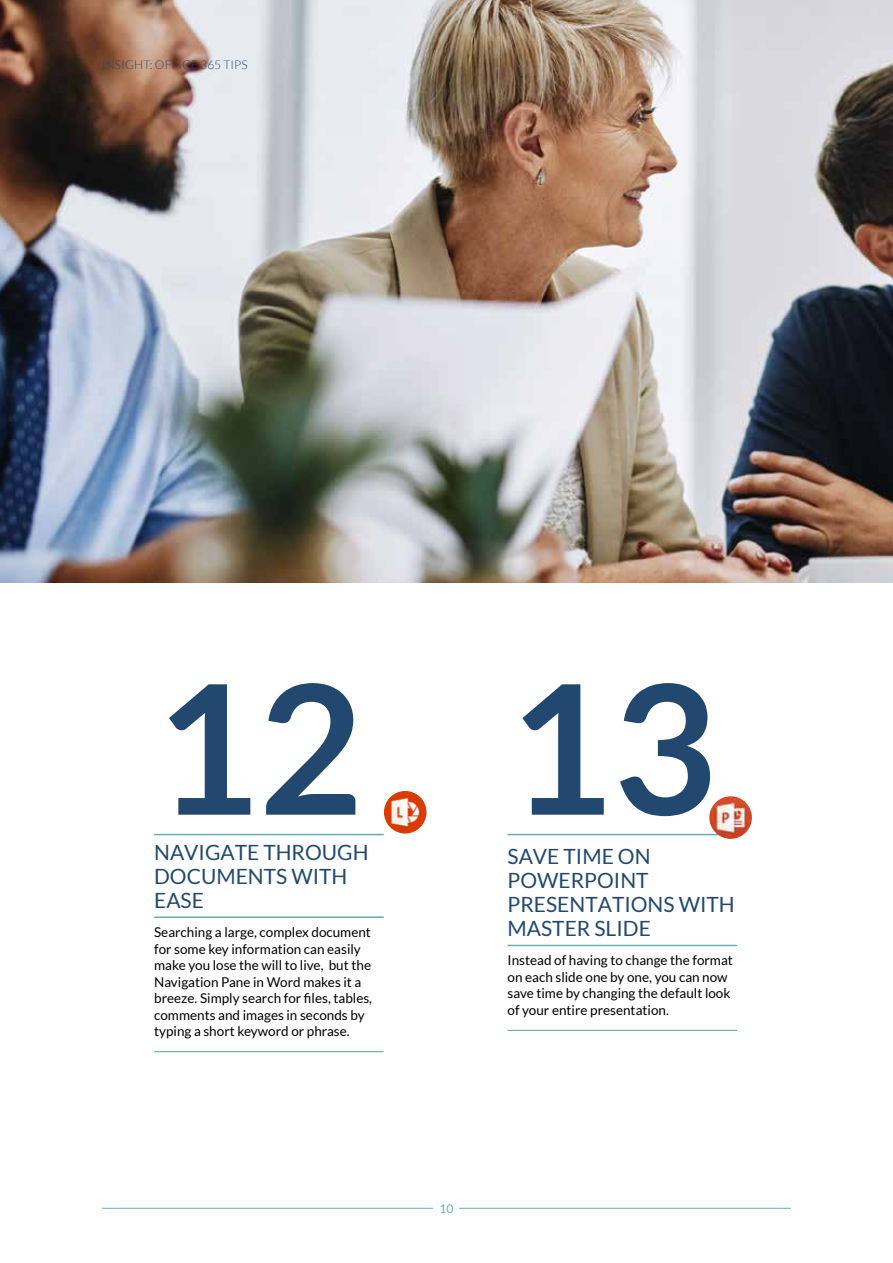
<style>
.page{position:relative;width:893px;height:1263px;background:#fff}
.page>*{position:absolute;margin:0;border:0;box-sizing:border-box;transform-origin:0 0}
.t1{font:700 180px "Lato";color:#22486f}
.t2{font:21px/24px "Lato";color:#22486f}
.t3{font:13.5px/16.5px "Lato";color:#000}
.t4{font:300 12px "Lato";letter-spacing:.01em;color:#22486f}
.t5{font:12px "Lato";color:#61b0b4}
</style>
<div class="page">
<hr style="left:102px;top:1208px;width:689px;height:1px;background:#61b0b4">
<div style="left:434px;top:1202px;width:25px;height:13px;background:#fff"></div>
<hr style="left:154px;top:834px;width:230px;height:1px;background:#61b0b4">
<hr style="left:154px;top:916px;width:230px;height:2px;background:#61b0b4">
<hr style="left:154px;top:1051px;width:230px;height:1px;background:#61b0b4">
<img style="left:0;top:0;width:893px;height:582px">
<hr style="left:508px;top:834px;width:229px;height:1px;background:#61b0b4">
<hr style="left:508px;top:945px;width:229px;height:1px;background:#61b0b4">
<hr style="left:508px;top:1030px;width:229px;height:1px;background:#61b0b4">
<img style="left:384px;top:791px;width:42px;height:42px;border-radius:21px">
<img style="left:709px;top:796px;width:43px;height:43px;border-radius:21px">
<p class="t4" style="left:102px;top:58px;width:147px">INSIGHT: OFFICE 365 TIPS</p>
<h1 class="t1" style="left:154px;top:646px;width:210px">12</h1>
<h2 class="t2" style="left:154px;top:840px;width:216px">NAVIGATE THROUGH<br>DOCUMENTS WITH<br>EASE</h2>
<p class="t3" style="left:154px;top:924px;width:219px">Searching a large, complex document for some key information can easily make you lose the will to live, but the Navigation Pane in Word makes it a breeze. Simply search for files, tables, comments and images in seconds by typing a short keyword or phrase.</p>
<h1 class="t1" style="left:508px;top:646px;width:210px">13</h1>
<h2 class="t2" style="left:508px;top:844px;width:229px">SAVE TIME ON<br>POWERPOINT<br>PRESENTATIONS WITH<br>MASTER SLIDE</h2>
<p class="t3" style="left:508px;top:952px;width:227px">Instead of having to change the format on each slide one by one, you can now save time by changing the default look of your entire presentation.</p>
<p class="t5" style="left:440px;top:1202px;width:15px">10</p>
</div>
